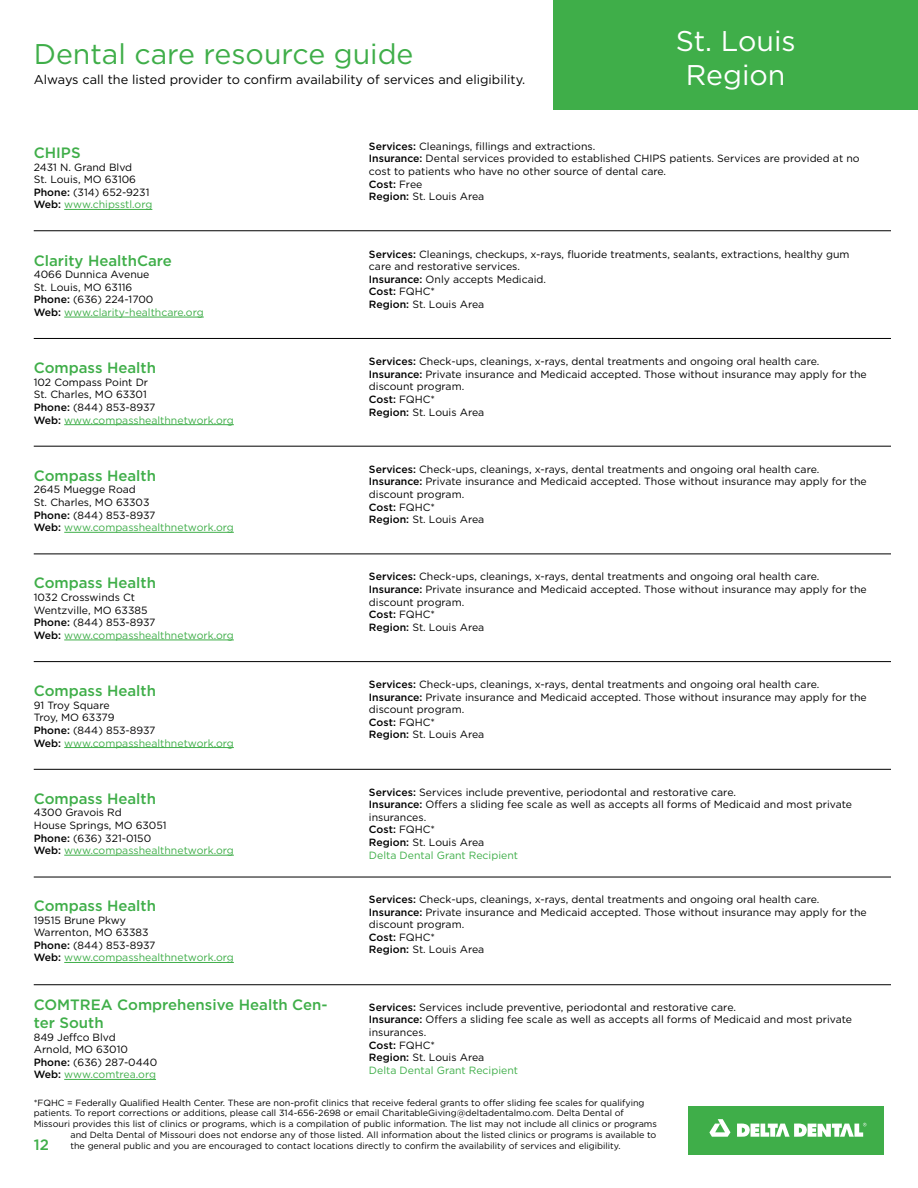
<style>
.page{position:relative;width:918px;height:1188px;background:#fff}
.page>*{position:absolute;margin:0;border:0;box-sizing:border-box;transform-origin:0 0}
.t1{font:28.5px "Gotham";color:#3fae49}
.t2{font:28.5px/34.2px "Gotham";color:#fff;text-align:center}
.t3{font:500 15px/18px "Gotham";color:#3fae49}
.t4{font:12.75px "Gotham";color:#000}
.t5{font:10.5px/12.6px "Gotham";color:#000}
.t6{font:9px "Gotham";color:#000}
.s1{font-weight:500}
.s2{color:#3fae49}
</style>
<div class="page">
<div style="left:554px;top:0;width:364px;height:109px;background:#3fae49"></div>
<div style="left:688px;top:1106px;width:196px;height:48px;background:#3fae49"></div>
<svg style="left:709px;top:1119px;width:21px;height:18px"></svg>
<svg style="left:737px;top:1123px;width:129px;height:14px"></svg>
<hr style="left:34px;top:446px;width:857px;height:1px;background:#000">
<hr style="left:34px;top:769px;width:857px;height:1px;background:#000">
<hr style="left:34px;top:661px;width:857px;height:1px;background:#000">
<hr style="left:34px;top:984px;width:857px;height:1px;background:#000">
<hr style="left:34px;top:338px;width:857px;height:1px;background:#000">
<hr style="left:34px;top:230px;width:857px;height:1px;background:#000">
<hr style="left:34px;top:554px;width:857px;height:1px;background:#000">
<hr style="left:34px;top:877px;width:857px;height:1px;background:#000">
<hr style="left:64px;top:209px;width:88px;height:1px;background:#3fae49">
<hr style="left:64px;top:317px;width:140px;height:1px;background:#3fae49">
<hr style="left:64px;top:424px;width:170px;height:1px;background:#3fae49">
<hr style="left:64px;top:532px;width:170px;height:1px;background:#3fae49">
<hr style="left:64px;top:640px;width:170px;height:1px;background:#3fae49">
<hr style="left:64px;top:747px;width:170px;height:1px;background:#3fae49">
<hr style="left:64px;top:962px;width:170px;height:1px;background:#3fae49">
<hr style="left:64px;top:855px;width:170px;height:1px;background:#3fae49">
<hr style="left:64px;top:1079px;width:92px;height:1px;background:#3fae49">
<h1 class="t1" style="left:34px;top:36px;width:381px">Dental care resource guide</h1>
<p class="t4" style="left:34px;top:71px;width:493px">Always call the listed provider to confirm availability of services and eligibility.</p>
<h1 class="t2" style="left:676px;top:23px;width:122px">St. Louis<br>Region</h1>
<h2 class="t3" style="left:34px;top:143px;width:48px">CHIPS</h2>
<p class="t5" style="left:34px;top:160px;width:120px">2431 N. Grand Blvd<br>St. Louis, MO 63106<br><span class="s1">Phone:</span> (314) 652-9231<br><span class="s1">Web:</span> <span class="s2">www.chipsstl.org</span></p>
<h2 class="t3" style="left:34px;top:251px;width:140px">Clarity HealthCare</h2>
<p class="t5" style="left:34px;top:268px;width:172px">4066 Dunnica Avenue<br>St. Louis, MO 63116<br><span class="s1">Phone:</span> (636) 224-1700<br><span class="s1">Web:</span> <span class="s2">www.clarity-healthcare.org</span></p>
<h2 class="t3" style="left:34px;top:359px;width:124px">Compass Health</h2>
<p class="t5" style="left:34px;top:376px;width:202px">102 Compass Point Dr<br>St. Charles, MO 63301<br><span class="s1">Phone:</span> (844) 853-8937<br><span class="s1">Web:</span> <span class="s2">www.compasshealthnetwork.org</span></p>
<h2 class="t3" style="left:34px;top:466px;width:124px">Compass Health</h2>
<p class="t5" style="left:34px;top:483px;width:202px">2645 Muegge Road<br>St. Charles, MO 63303<br><span class="s1">Phone:</span> (844) 853-8937<br><span class="s1">Web:</span> <span class="s2">www.compasshealthnetwork.org</span></p>
<h2 class="t3" style="left:34px;top:574px;width:124px">Compass Health</h2>
<p class="t5" style="left:34px;top:591px;width:202px">1032 Crosswinds Ct<br>Wentzville, MO 63385<br><span class="s1">Phone:</span> (844) 853-8937<br><span class="s1">Web:</span> <span class="s2">www.compasshealthnetwork.org</span></p>
<h2 class="t3" style="left:34px;top:682px;width:124px">Compass Health</h2>
<p class="t5" style="left:34px;top:698px;width:202px">91 Troy Square<br>Troy, MO 63379<br><span class="s1">Phone:</span> (844) 853-8937<br><span class="s1">Web:</span> <span class="s2">www.compasshealthnetwork.org</span></p>
<h2 class="t3" style="left:34px;top:789px;width:124px">Compass Health</h2>
<p class="t5" style="left:34px;top:806px;width:202px">4300 Gravois Rd<br>House Springs, MO 63051<br><span class="s1">Phone:</span> (636) 321-0150<br><span class="s1">Web:</span> <span class="s2">www.compasshealthnetwork.org</span></p>
<h2 class="t3" style="left:34px;top:897px;width:124px">Compass Health</h2>
<p class="t5" style="left:34px;top:913px;width:202px">19515 Brune Pkwy<br>Warrenton, MO 63383<br><span class="s1">Phone:</span> (844) 853-8937<br><span class="s1">Web:</span> <span class="s2">www.compasshealthnetwork.org</span></p>
<h2 class="t3" style="left:34px;top:995px;width:295px">COMTREA Comprehensive Health Cen&shy;ter South</h2>
<p class="t5" style="left:34px;top:1030px;width:125px">849 Jeffco Blvd<br>Arnold, MO 63010<br><span class="s1">Phone:</span> (636) 287-0440<br><span class="s1">Web:</span> <span class="s2">www.comtrea.org</span></p>
<p class="t5" style="left:369px;top:140px;width:492px"><span class="s1">Services:</span> Cleanings, fillings and extractions.<br><span class="s1">Insurance:</span> Dental services provided to established CHIPS patients. Services are provided at no cost to patients who have no other source of dental care.<br><span class="s1">Cost:</span> Free<br><span class="s1">Region:</span> St. Louis Area</p>
<p class="t5" style="left:369px;top:247px;width:482px"><span class="s1">Services:</span> Cleanings, checkups, x-rays, fluoride treatments, sealants, extractions, healthy gum care and restorative services.<br><span class="s1">Insurance:</span> Only accepts Medicaid.<br><span class="s1">Cost:</span> FQHC*<br><span class="s1">Region:</span> St. Louis Area</p>
<p class="t5" style="left:369px;top:355px;width:499px"><span class="s1">Services:</span> Check-ups, cleanings, x-rays, dental treatments and ongoing oral health care.<br><span class="s1">Insurance:</span> Private insurance and Medicaid accepted. Those without insurance may apply for the discount program.<br><span class="s1">Cost:</span> FQHC*<br><span class="s1">Region:</span> St. Louis Area</p>
<p class="t5" style="left:369px;top:463px;width:499px"><span class="s1">Services:</span> Check-ups, cleanings, x-rays, dental treatments and ongoing oral health care.<br><span class="s1">Insurance:</span> Private insurance and Medicaid accepted. Those without insurance may apply for the discount program.<br><span class="s1">Cost:</span> FQHC*<br><span class="s1">Region:</span> St. Louis Area</p>
<p class="t5" style="left:369px;top:570px;width:499px"><span class="s1">Services:</span> Check-ups, cleanings, x-rays, dental treatments and ongoing oral health care.<br><span class="s1">Insurance:</span> Private insurance and Medicaid accepted. Those without insurance may apply for the discount program.<br><span class="s1">Cost:</span> FQHC*<br><span class="s1">Region:</span> St. Louis Area</p>
<p class="t5" style="left:369px;top:678px;width:499px"><span class="s1">Services:</span> Check-ups, cleanings, x-rays, dental treatments and ongoing oral health care.<br><span class="s1">Insurance:</span> Private insurance and Medicaid accepted. Those without insurance may apply for the discount program.<br><span class="s1">Cost:</span> FQHC*<br><span class="s1">Region:</span> St. Louis Area</p>
<p class="t5" style="left:369px;top:785px;width:485px"><span class="s1">Services:</span> Services include preventive, periodontal and restorative care.<br><span class="s1">Insurance:</span> Offers a sliding fee scale as well as accepts all forms of Medicaid and most private insurances.<br><span class="s1">Cost:</span> FQHC*<br><span class="s1">Region:</span> St. Louis Area<br><span class="s2">Delta Dental Grant Recipient</span></p>
<p class="t5" style="left:369px;top:893px;width:499px"><span class="s1">Services:</span> Check-ups, cleanings, x-rays, dental treatments and ongoing oral health care.<br><span class="s1">Insurance:</span> Private insurance and Medicaid accepted. Those without insurance may apply for the discount program.<br><span class="s1">Cost:</span> FQHC*<br><span class="s1">Region:</span> St. Louis Area</p>
<p class="t5" style="left:369px;top:1001px;width:485px"><span class="s1">Services:</span> Services include preventive, periodontal and restorative care.<br><span class="s1">Insurance:</span> Offers a sliding fee scale as well as accepts all forms of Medicaid and most private insurances.<br><span class="s1">Cost:</span> FQHC*<br><span class="s1">Region:</span> St. Louis Area<br><span class="s2">Delta Dental Grant Recipient</span></p>
<p class="t6" style="left:34px;top:1097px;width:612px">*FQHC = Federally Qualified Health Center. These are non-profit clinics that receive federal grants to offer sliding fee scales for qualifying</p>
<p class="t6" style="left:34px;top:1107px;width:592px">patients. To report corrections or additions, please call 314-656-2698 or email CharitableGiving@deltadentalmo.com. Delta Dental of</p>
<p class="t6" style="left:34px;top:1118px;width:625px">Missouri provides this list of clinics or programs, which is a compilation of public information. The list may not include all clinics or programs</p>
<p class="t6" style="left:70px;top:1129px;width:587px">and Delta Dental of Missouri does not endorse any of those listed. All information about the listed clinics or programs is available to</p>
<p class="t6" style="left:70px;top:1140px;width:552px">the general public and you are encouraged to contact locations directly to confirm the availability of services and eligibility.</p>
<h2 class="t3" style="left:34px;top:1136px;width:17px">12</h2>
</div>
